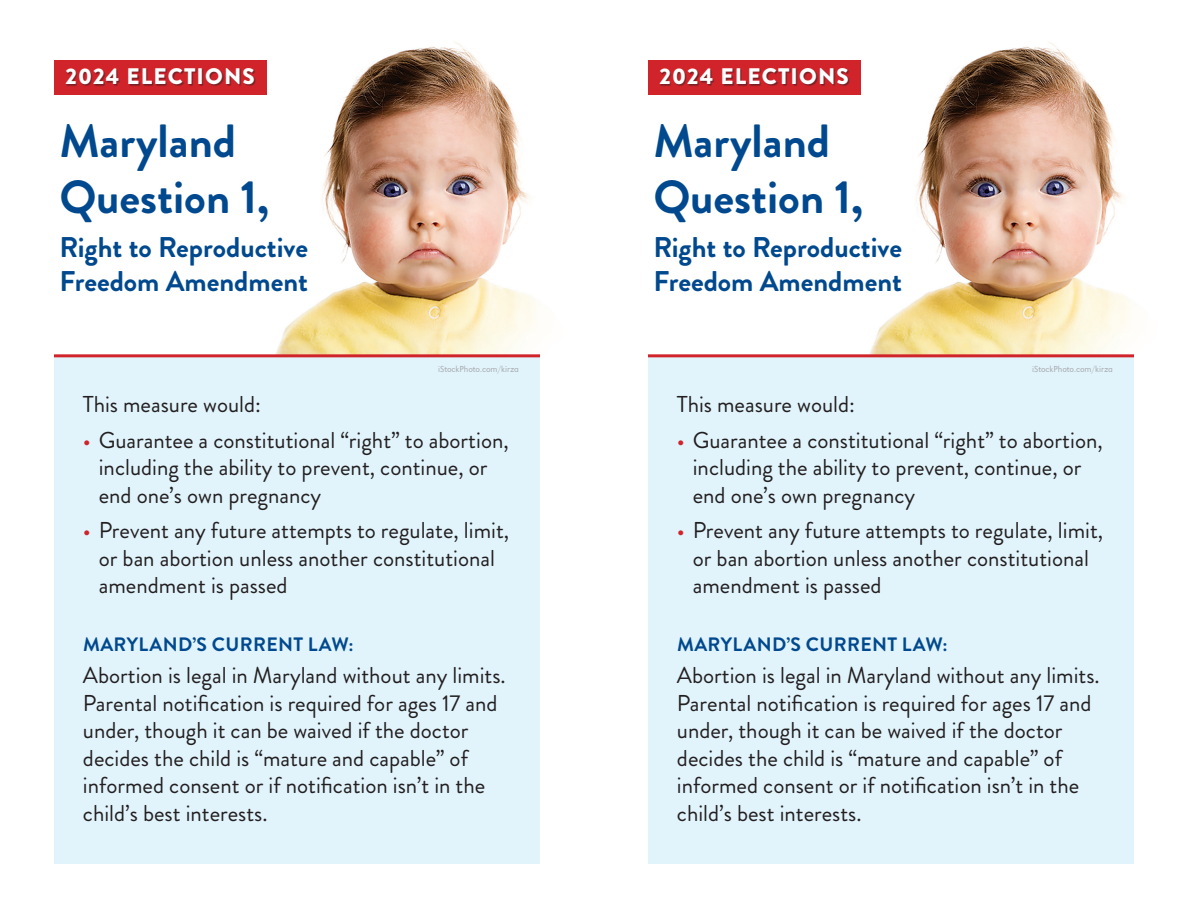
<style>
.page{position:relative;width:1188px;height:918px;background:#fff}
.page>*{position:absolute;margin:0;border:0;box-sizing:border-box;transform-origin:0 0}
.Initiative_Header{font:700 46.5px/55.5px "Brandon Grotesque";color:#01498e}
.Initiative_Header-2{font:700 28.5px/34.8px "Brandon Grotesque";color:#01498e}
.Initiative_Body_Copy{font:22.95px/27.5px "Brandon Grotesque";color:#231f20}
.Initiative_Bullet_List{font:22.95px/27.5px "Brandon Grotesque";color:#231f20}
.t1{font:900 22.5px "Brandon Grotesque";letter-spacing:.05em;color:#fff}
.Initiative_Subhead{font:700 19.35px "Brandon Grotesque";letter-spacing:.02em;color:#01498e}
.Initiative_Header-3{font:300 9px "URW Grotesk T";color:#a8a9ad}
.s1{color:#d1232a}
</style>
<div class="page">
<div style="left:648px;top:355px;width:486px;height:509px;background:#e1f4fc"></div>
<img style="left:839px;top:42px;width:292px;height:312px">
<hr style="left:648px;top:354px;width:486px;height:3px;background:#d1232a">
<div style="left:648px;top:60px;width:212px;height:34px;background:#d1232a"></div>
<div style="left:660px;top:68px;width:190px;height:19px;background:#231f20;opacity:.5"></div>
<div style="left:54px;top:355px;width:486px;height:509px;background:#e1f4fc"></div>
<img style="left:245px;top:42px;width:292px;height:312px">
<hr style="left:54px;top:354px;width:486px;height:3px;background:#d1232a">
<div style="left:54px;top:60px;width:212px;height:34px;background:#d1232a"></div>
<div style="left:66px;top:68px;width:190px;height:19px;background:#231f20;opacity:.5"></div>
<p class="t1" style="left:65px;top:60px;width:191px">2024 ELECTIONS</p>
<p class="Initiative_Header" style="left:59px;top:114px;width:211px">Maryland<br>Question 1,</p>
<p class="Initiative_Header-2" style="left:59px;top:230px;width:250px">Right to Reproductive<br>Freedom Amendment</p>
<p class="Initiative_Header-3" style="left:438px;top:363px;width:82px">iStockPhoto.com/kirza</p>
<p class="Initiative_Body_Copy" style="left:83px;top:391px;width:180px">This measure would:</p>
<p class="Initiative_Bullet_List" style="left:99px;top:427px;width:411px;text-indent:-16px"><span class="s1">•</span> Guarantee a constitutional “right” to abortion, including the ability to prevent, continue, or end one’s own pregnancy</p>
<p class="Initiative_Bullet_List" style="left:99px;top:517px;width:412px;text-indent:-16px"><span class="s1">•</span> Prevent any future attempts to regulate, limit, or ban abortion unless another constitutional amendment is passed</p>
<p class="Initiative_Subhead" style="left:83px;top:630px;width:272px">MARYLAND’S CURRENT LAW:</p>
<p class="Initiative_Body_Copy" style="left:83px;top:662px;width:424px">Abortion is legal in Maryland without any limits.<br>Parental notification is required for ages 17 and under, though it can be waived if the doctor decides the child is “mature and capable” of informed consent or if notification isn’t in the child’s best interests.</p>
<p class="t1" style="left:659px;top:60px;width:191px">2024 ELECTIONS</p>
<p class="Initiative_Header" style="left:653px;top:114px;width:211px">Maryland<br>Question 1,</p>
<p class="Initiative_Header-2" style="left:653px;top:230px;width:250px">Right to Reproductive<br>Freedom Amendment</p>
<p class="Initiative_Header-3" style="left:1032px;top:363px;width:82px">iStockPhoto.com/kirza</p>
<p class="Initiative_Body_Copy" style="left:677px;top:391px;width:180px">This measure would:</p>
<p class="Initiative_Bullet_List" style="left:693px;top:427px;width:411px;text-indent:-16px"><span class="s1">•</span> Guarantee a constitutional “right” to abortion, including the ability to prevent, continue, or end one’s own pregnancy</p>
<p class="Initiative_Bullet_List" style="left:693px;top:517px;width:412px;text-indent:-16px"><span class="s1">•</span> Prevent any future attempts to regulate, limit, or ban abortion unless another constitutional amendment is passed</p>
<p class="Initiative_Subhead" style="left:677px;top:630px;width:272px">MARYLAND’S CURRENT LAW:</p>
<p class="Initiative_Body_Copy" style="left:677px;top:662px;width:424px">Abortion is legal in Maryland without any limits.<br>Parental notification is required for ages 17 and under, though it can be waived if the doctor decides the child is “mature and capable” of informed consent or if notification isn’t in the child’s best interests.</p>
</div>
